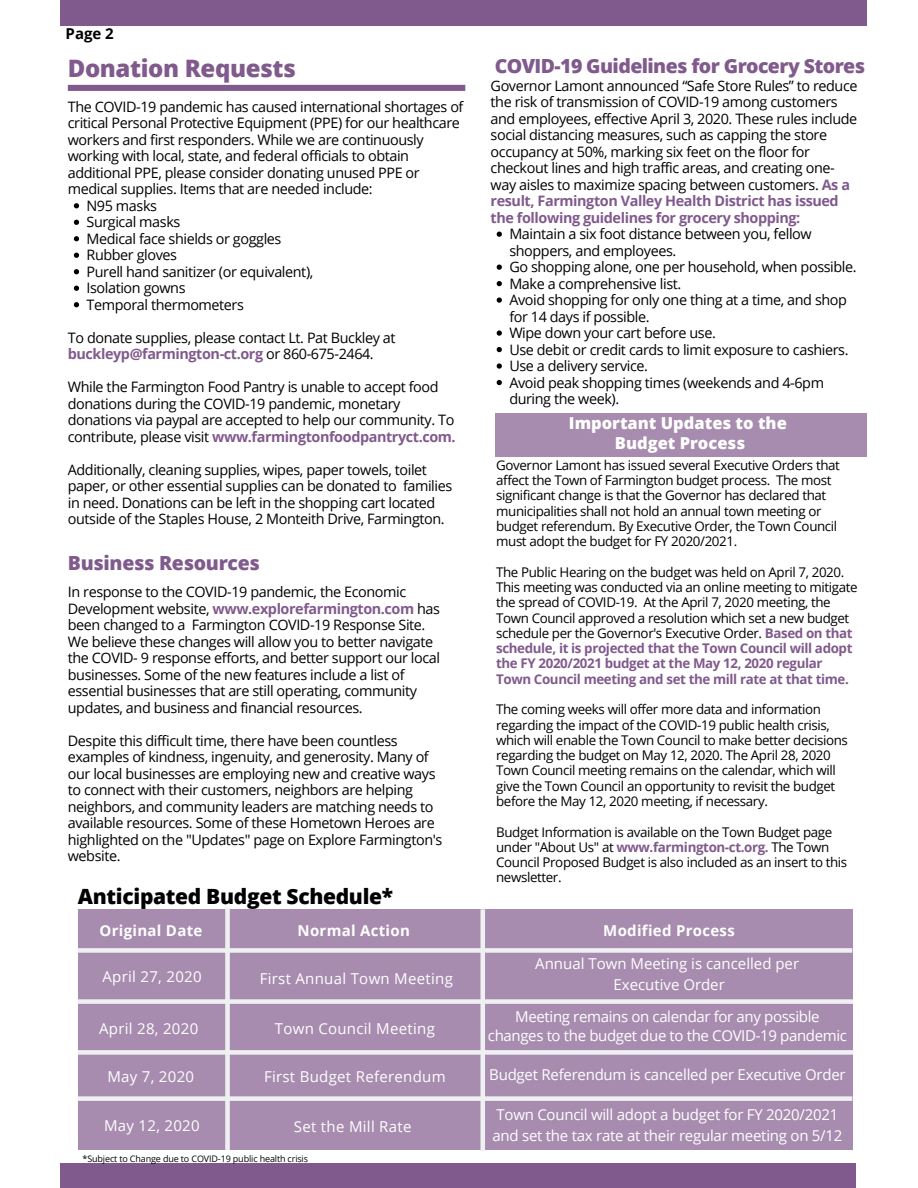
<style>
.page{position:relative;width:918px;height:1188px;background:#fff}
.page>*{position:absolute;margin:0;border:0;box-sizing:border-box;transform-origin:0 0}
.t1{font:800 24px "Open Sans";letter-spacing:-.015em;color:#815a8d}
.t2{font:800 21px "Open Sans";letter-spacing:-.015em;color:#000}
.t3{font:800 19.5px "Open Sans";letter-spacing:-.03em;color:#815a8d}
.t4{font:800 16.5px/20.1px "Open Sans";color:#fff;text-align:center}
.t5{font:15px/20.7px "Open Sans";letter-spacing:-.015em;color:#fff;text-align:center}
.t6{font:15px "Open Sans";letter-spacing:.02em;color:#fff}
.t7{font:700 15px "Open Sans";letter-spacing:.02em;color:#fff}
.t8{font:700 15px "Open Sans";color:#000}
.t9{font:14.4px/16.5px "Open Sans";letter-spacing:-.03em;color:#000}
.t10{font:13.35px/15.3px "Open Sans";letter-spacing:-.025em;color:#000}
.t11{font:9px "Open Sans";letter-spacing:-.015em;color:#000}
.s1{font-weight:700;color:#815a8d}
</style>
<div class="page">
<div style="left:61px;top:0;width:806px;height:25px;background:#815a8d"></div>
<div style="left:60px;top:1164px;width:796px;height:24px;background:#815a8d"></div>
<div style="left:495px;top:413px;width:371px;height:44px;background:#a78caf"></div>
<svg style="left:68px;top:85px;width:397px;height:6px;background:#825c8e"></svg>
<svg style="left:78px;top:908px;width:775px;height:243px;background:#ad95b5"></svg>
<svg style="left:497px;top:232px;width:5px;height:5px"></svg>
<svg style="left:497px;top:265px;width:5px;height:5px"></svg>
<svg style="left:497px;top:281px;width:5px;height:5px"></svg>
<svg style="left:497px;top:298px;width:5px;height:5px"></svg>
<svg style="left:497px;top:330px;width:5px;height:6px"></svg>
<svg style="left:497px;top:347px;width:5px;height:5px"></svg>
<svg style="left:497px;top:363px;width:5px;height:6px"></svg>
<svg style="left:497px;top:380px;width:5px;height:5px"></svg>
<svg style="left:74px;top:203px;width:5px;height:5px"></svg>
<svg style="left:74px;top:220px;width:5px;height:5px"></svg>
<svg style="left:74px;top:236px;width:5px;height:5px"></svg>
<svg style="left:74px;top:253px;width:5px;height:5px"></svg>
<svg style="left:74px;top:269px;width:5px;height:5px"></svg>
<svg style="left:74px;top:286px;width:5px;height:5px"></svg>
<svg style="left:74px;top:302px;width:5px;height:5px"></svg>
<p class="t8" style="left:66px;top:23px;width:50px">Page 2</p>
<h1 class="t1" style="left:68px;top:51px;width:230px">Donation Requests</h1>
<p class="t9" style="left:68px;top:98px;width:397px">The COVID-19 pandemic has caused international shortages of critical Personal Protective Equipment (PPE) for our healthcare workers and first responders. While we are continuously working with local, state, and federal officials to obtain additional PPE, please consider donating unused PPE or medical supplies. Items that are needed include:</p>
<p class="t9" style="left:87px;top:197px;width:228px">N95 masks<br>Surgical masks<br>Medical face shields or goggles<br>Rubber gloves<br>Purell hand sanitizer (or equivalent),<br>Isolation gowns<br>Temporal thermometers</p>
<p class="t9" style="left:68px;top:329px;width:329px">To donate supplies, please contact Lt. Pat Buckley at <span class="s1">buckleyp@farmington-ct.org</span> or 860-675-2464.</p>
<p class="t9" style="left:68px;top:378px;width:389px">While the Farmington Food Pantry is unable to accept food donations during the COVID-19 pandemic, monetary donations via paypal are accepted to help our community. To contribute, please visit <span class="s1">www.farmingtonfoodpantryct.com.</span></p>
<p class="t9" style="left:68px;top:461px;width:386px">Additionally, cleaning supplies, wipes, paper towels, toilet paper, or other essential supplies can be donated to families in need. Donations can be left in the shopping cart located outside of the Staples House, 2 Monteith Drive, Farmington.</p>
<h3 class="t3" style="left:68px;top:549px;width:194px">Business Resources</h3>
<p class="t9" style="left:68px;top:583px;width:374px">In response to the COVID-19 pandemic, the Economic Development website, <span class="s1">www.explorefarmington.com</span> has been changed to a Farmington COVID-19 Response Site.<br>We believe these changes will allow you to better navigate the COVID- 9 response efforts, and better support our local businesses. Some of the new features include a list of essential businesses that are still operating, community updates, and business and financial resources.</p>
<p class="t9" style="left:68px;top:732px;width:376px">Despite this difficult time, there have been countless examples of kindness, ingenuity, and generosity. Many of our local businesses are employing new and creative ways to connect with their customers, neighbors are helping neighbors, and community leaders are matching needs to available resources. Some of these Hometown Heroes are highlighted on the "Updates" page on Explore Farmington's website.</p>
<h2 class="t2" style="left:78px;top:881px;width:317px">Anticipated Budget Schedule*</h2>
<h3 class="t3" style="left:495px;top:52px;width:372px">COVID-19 Guidelines for Grocery Stores</h3>
<p class="t9" style="left:491px;top:77px;width:368px">Governor Lamont announced “Safe Store Rules” to reduce the risk of transmission of COVID-19 among customers and employees, effective April 3, 2020. These rules include social distancing measures, such as capping the store occupancy at 50%, marking six feet on the floor for checkout lines and high traffic areas, and creating one&shy;way aisles to maximize spacing between customers. <span class="s1">As a result, Farmington Valley Health District has issued the following guidelines for grocery shopping:</span></p>
<p class="t9" style="left:509px;top:225px;width:349px">Maintain a six foot distance between you, fellow shoppers, and employees.<br>Go shopping alone, one per household, when possible.<br>Make a comprehensive list.<br>Avoid shopping for only one thing at a time, and shop for 14 days if possible.<br>Wipe down your cart before use.<br>Use debit or credit cards to limit exposure to cashiers.<br>Use a delivery service.<br>Avoid peak shopping times (weekends and 4-6pm during the week).</p>
<p class="t4" style="left:569px;top:413px;width:219px">Important Updates to the<br>Budget Process</p>
<p class="t10" style="left:496px;top:457px;width:345px">Governor Lamont has issued several Executive Orders that affect the Town of Farmington budget process. The most significant change is that the Governor has declared that municipalities shall not hold an annual town meeting or budget referendum. By Executive Order, the Town Council must adopt the budget for FY 2020/2021.</p>
<p class="t10" style="left:496px;top:564px;width:363px">The Public Hearing on the budget was held on April 7, 2020.<br>This meeting was conducted via an online meeting to mitigate the spread of COVID-19. At the April 7, 2020 meeting, the Town Council approved a resolution which set a new budget schedule per the Governor's Executive Order. <span class="s1">Based on that schedule, it is projected that the Town Council will adopt the FY 2020/2021 budget at the May 12, 2020 regular Town Council meeting and set the mill rate at that time.</span></p>
<p class="t10" style="left:496px;top:701px;width:353px">The coming weeks will offer more data and information regarding the impact of the COVID-19 public health crisis, which will enable the Town Council to make better decisions regarding the budget on May 12, 2020. The April 28, 2020<br>Town Council meeting remains on the calendar, which will give the Town Council an opportunity to revisit the budget before the May 12, 2020 meeting, if necessary.</p>
<p class="t10" style="left:496px;top:824px;width:353px">Budget Information is available on the Town Budget page under "About Us" at <span class="s1">www.farmington-ct.org.</span> The Town Council Proposed Budget is also included as an insert to this newsletter.</p>
<p class="t7" style="left:100px;top:920px;width:104px">Original Date</p>
<p class="t7" style="left:298px;top:920px;width:114px">Normal Action</p>
<p class="t7" style="left:603px;top:920px;width:133px">Modified Process</p>
<p class="t6" style="left:103px;top:966px;width:101px">April 27, 2020</p>
<p class="t6" style="left:99px;top:1018px;width:101px">April 28, 2020</p>
<p class="t5" style="left:107px;top:1066px;width:88px">May 7, 2020</p>
<p class="t6" style="left:104px;top:1115px;width:97px">May 12, 2020</p>
<p class="t6" style="left:260px;top:967px;width:195px">First Annual Town Meeting</p>
<p class="t6" style="left:275px;top:1018px;width:162px">Town Council Meeting</p>
<p class="t6" style="left:264px;top:1066px;width:183px">First Budget Referendum</p>
<p class="t6" style="left:294px;top:1116px;width:119px">Set the Mill Rate</p>
<p class="t11" style="left:83px;top:1153px;width:227px">*Subject to Change due to COVID-19 public health crisis</p>
<p class="t5" style="left:535px;top:953px;width:265px">Annual Town Meeting is cancelled per<br>Executive Order</p>
<p class="t5" style="left:488px;top:1007px;width:361px;line-height:18.6px">Meeting remains on calendar for any possible changes to the budget due to the COVID-19 pandemic</p>
<p class="t5" style="left:489px;top:1064px;width:358px">Budget Referendum is cancelled per Executive Order</p>
<p class="t5" style="left:492px;top:1104px;width:352px;text-align:left">Town Council will adopt a budget for FY 2020/2021 and set the tax rate at their regular meeting on 5/12</p>
</div>
